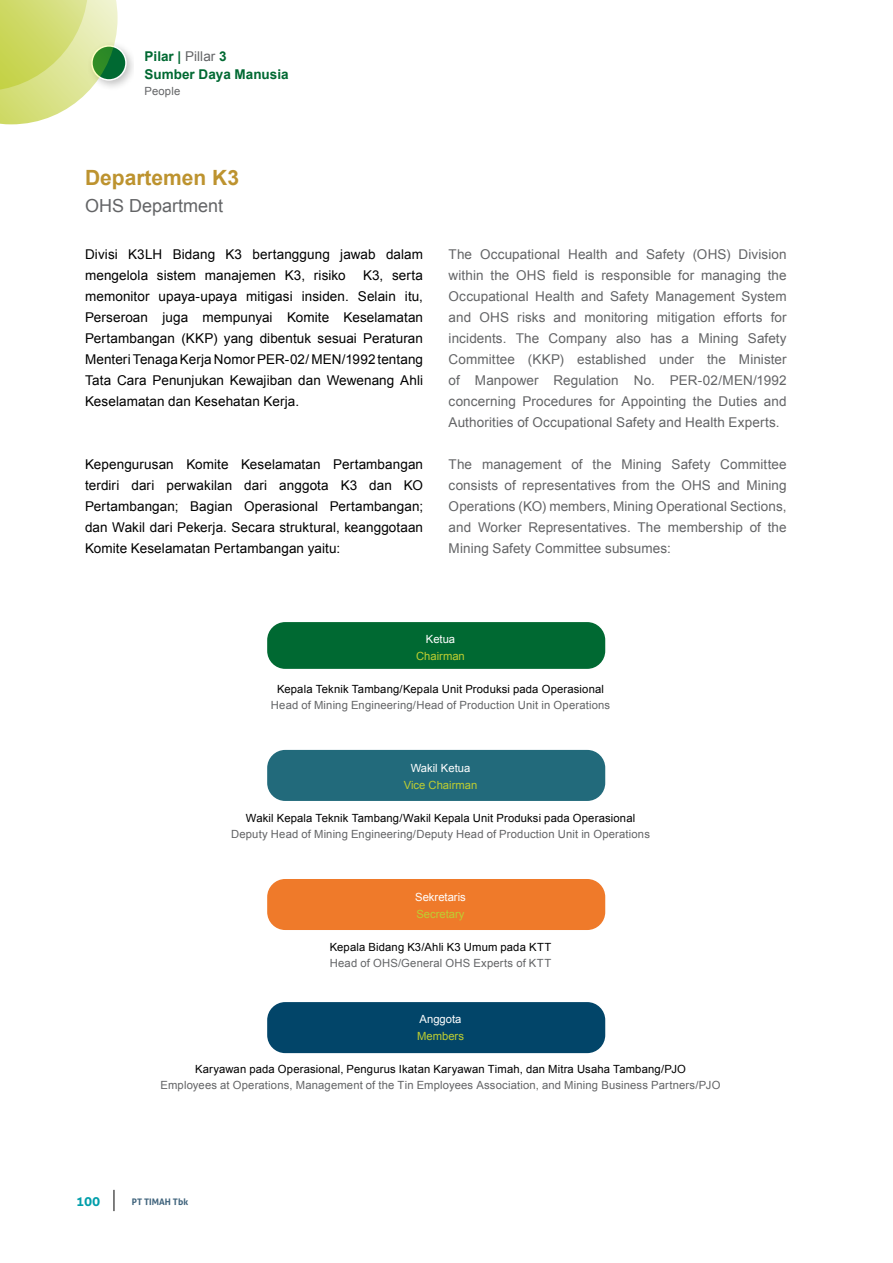
<style>
.page{position:relative;width:893px;height:1263px;background:#fff}
.page>*{position:absolute;margin:0;border:0;box-sizing:border-box;transform-origin:0 0}
.t1{font:700 21px "Arial";color:#bd932f}
.t2{font:18px "Arial";color:#636466}
.t3{font:13.5px/21px "Arial";letter-spacing:.005em;color:#636466;text-align:justify}
.t4{font:13.5px/21px "Arial";letter-spacing:.005em;color:#000;text-align:justify}
.t5{font:700 13.5px/18px "Arial";color:#006932}
.t6{font:700 13.5px "Aller";color:#009eaa}
.t7{font:11.25px "Arial";letter-spacing:.015em;color:#636466}
.t8{font:11.25px "Arial";letter-spacing:.01em;color:#000}
.t9{font:11.25px "Arial";color:#becd31}
.t10{font:11.25px "Arial";color:#fff}
.t11{font:700 9px "Aller";color:#3e627b}
.s1{font-weight:400;color:#636466}
</style>
<div class="page">
<svg style="left:114px;top:1190px;width:1px;height:21px"></svg>
<div style="left:86px;top:40px;width:48px;height:52px;background:#000;opacity:.25"></div>
<svg style="left:92px;top:46px;width:34px;height:34px"></svg>
<div style="left:91px;top:45px;width:36px;height:36px;border:2px solid #fff;border-radius:50%"></div>
<svg style="left:0;top:0;width:118px;height:124px;background:#d3df8f"></svg>
<div style="left:267px;top:622px;width:338px;height:47px;background:#006932;border-radius:18px"></div>
<div style="left:267px;top:879px;width:338px;height:51px;background:#ef7a2a;border-radius:18px"></div>
<div style="left:267px;top:750px;width:338px;height:51px;background:#226a7b;border-radius:18px"></div>
<div style="left:267px;top:1002px;width:338px;height:51px;background:#024569;border-radius:18px"></div>
<p class="t5" style="left:145px;top:48px;width:146px">Pilar | <span class="s1">Pillar</span> 3<br>Sumber Daya Manusia</p>
<p class="t7" style="left:145px;top:84px;width:37px">People</p>
<h1 class="t1" style="left:85px;top:164px;width:156px">Departemen K3</h1>
<h2 class="t2" style="left:85px;top:194px;width:140px">OHS Department</h2>
<p class="t4" style="left:85px;top:244px;width:340px">Divisi K3LH Bidang K3 bertanggung jawab dalam mengelola sistem manajemen K3, risiko</p>
<p class="t4" style="left:85px;top:265px;width:340px;text-indent:278px">K3, serta memonitor upaya-upaya mitigasi insiden. Selain itu, Perseroan juga mempunyai Komite Keselamatan Pertambangan (KKP) yang dibentuk sesuai Peraturan Menteri Tenaga Kerja Nomor PER-02/ MEN/1992 tentang Tata Cara Penunjukan Kewajiban dan Wewenang Ahli Keselamatan dan Kesehatan Kerja.</p>
<p class="t4" style="left:85px;top:454px;width:340px">Kepengurusan Komite Keselamatan Pertambangan terdiri dari perwakilan dari anggota K3 dan KO Pertambangan; Bagian Operasional Pertambangan; dan Wakil dari Pekerja. Secara struktural, keanggotaan Komite Keselamatan Pertambangan yaitu:</p>
<p class="t3" style="left:449px;top:244px;width:340px">The Occupational Health and Safety (OHS) Division within the OHS field is responsible for managing the Occupational Health and Safety Management System and OHS risks and monitoring mitigation efforts for incidents. The Company also has a Mining Safety Committee (KKP) established under the Minister of Manpower Regulation No. PER-02/MEN/1992 concerning Procedures for Appointing the Duties and Authorities of Occupational Safety and Health Experts.</p>
<p class="t3" style="left:449px;top:454px;width:340px">The management of the Mining Safety Committee consists of representatives from the OHS and Mining Operations (KO) members, Mining Operational Sections, and Worker Representatives. The membership of the Mining Safety Committee subsumes:</p>
<p class="t10" style="left:426px;top:632px;width:31px">Ketua</p>
<p class="t9" style="left:416px;top:648px;width:50px">Chairman</p>
<p class="t8" style="left:277px;top:681px;width:328px">Kepala Teknik Tambang/Kepala Unit Produksi pada Operasional</p>
<p class="t7" style="left:271px;top:698px;width:341px">Head of Mining Engineering/Head of Production Unit in Operations</p>
<p class="t10" style="left:411px;top:761px;width:61px">Wakil Ketua</p>
<p class="t9" style="left:404px;top:777px;width:75px">Vice Chairman</p>
<p class="t8" style="left:246px;top:810px;width:391px">Wakil Kepala Teknik Tambang/Wakil Kepala Unit Produksi pada Operasional</p>
<p class="t7" style="left:231px;top:827px;width:420px">Deputy Head of Mining Engineering/Deputy Head of Production Unit in Operations</p>
<p class="t10" style="left:415px;top:890px;width:52px">Sekretaris</p>
<p class="t9" style="left:416px;top:906px;width:50px">Secretary</p>
<p class="t8" style="left:330px;top:939px;width:223px">Kepala Bidang K3/Ahli K3 Umum pada KTT</p>
<p class="t7" style="left:330px;top:956px;width:223px">Head of OHS/General OHS Experts of KTT</p>
<p class="t10" style="left:420px;top:1012px;width:43px">Anggota</p>
<p class="t9" style="left:417px;top:1028px;width:48px">Members</p>
<p class="t8" style="left:195px;top:1061px;width:492px">Karyawan pada Operasional, Pengurus Ikatan Karyawan Timah, dan Mitra Usaha Tambang/PJO</p>
<p class="t7" style="left:161px;top:1078px;width:561px">Employees at Operations, Management of the Tin Employees Association, and Mining Business Partners/PJO</p>
<p class="t6" style="left:76px;top:1193px;width:26px">100</p>
<p class="t11" style="left:132px;top:1196px;width:58px">PT TIMAH Tbk</p>
</div>
